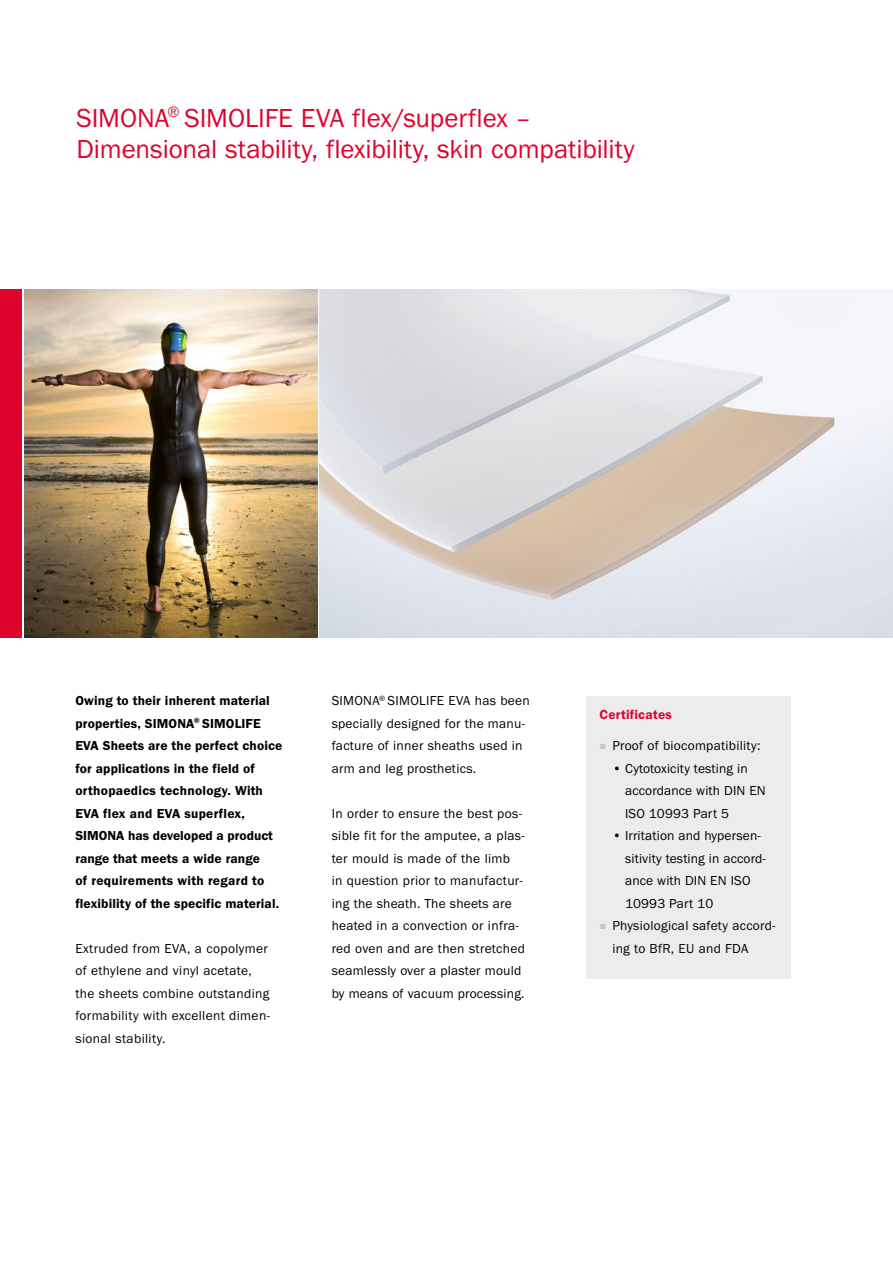
<style>
.page{position:relative;width:893px;height:1263px;background:#fff}
.page>*{position:absolute;margin:0;border:0;box-sizing:border-box;transform-origin:0 0}
.t1{font:27px/31.5px "Franklin Gothic URW Boo";letter-spacing:-.005em;color:#dd042d}
.t2{font:13.5px/22.5px "Franklin Gothic URW Boo";letter-spacing:.02em;color:#000}
.t3{font:13.5px/22.5px "Franklin Gothic URW Dem";letter-spacing:.01em;color:#000}
.t4{font:13.5px "Franklin Gothic URW Dem";letter-spacing:.02em;color:#dd042d}
</style>
<div class="page">
<img style="left:320px;top:289px;width:573px;height:349px">
<div style="left:0;top:289px;width:21px;height:349px;background:#dd042d"></div>
<div style="left:587px;top:696px;width:204px;height:283px;background:#ececed"></div>
<img style="left:24px;top:289px;width:293px;height:349px">
<h1 class="t1" style="left:77px;top:102px;width:560px">SIMONA<sup>®</sup> SIMOLIFE EVA flex/superflex –<br>Dimensional stability, flexibility, skin compatibility</h1>
<p class="t3" style="left:75px;top:690px;width:208px">Owing to their inherent material properties, SIMONA<sup>®</sup> SIMOLIFE<br>EVA Sheets are the perfect choice for applications in the field of orthopaedics technology. With<br>EVA flex and EVA superflex,<br>SIMONA has developed a product range that meets a wide range<br>of requirements with regard to flexibility of the specific material.</p>
<p class="t2" style="left:75px;top:937px;width:196px">Extruded from EVA, a copolymer of ethylene and vinyl acetate, the sheets combine outstanding formability with excellent dimen&shy;sional stability.</p>
<p class="t2" style="left:332px;top:690px;width:200px">SIMONA<sup>®</sup> SIMOLIFE EVA has been specially designed for the manu&shy;facture of inner sheaths used in arm and leg prosthetics.</p>
<p class="t2" style="left:332px;top:802px;width:195px">In order to ensure the best pos&shy;sible fit for the amputee, a plas&shy;ter mould is made of the limb<br>in question prior to manufactur&shy;ing the sheath. The sheets are heated in a convection or infra&shy;red oven and are then stretched seamlessly over a plaster mould by means of vacuum processing.</p>
<p class="t4" style="left:600px;top:706px;width:74px">Certificates</p>
<p class="t2" style="left:612px;top:735px;width:150px">Proof of biocompatibility:</p>
<p class="t2" style="left:625px;top:757px;width:142px;text-indent:-13px">• Cytotoxicity testing in accordance with DIN EN<br>ISO 10993 Part 5</p>
<p class="t2" style="left:612px;top:825px;width:150px">• Irritation and hypersen-</p>
<p class="t2" style="left:625px;top:847px;width:142px">sitivity testing in accord-</p>
<p class="t2" style="left:625px;top:870px;width:127px">ance with DIN EN ISO</p>
<p class="t2" style="left:625px;top:892px;width:90px">10993 Part 10</p>
<p class="t2" style="left:612px;top:915px;width:165px">Physiological safety accord-</p>
<p class="t2" style="left:612px;top:937px;width:138px">ing to BfR, EU and FDA</p>
</div>
